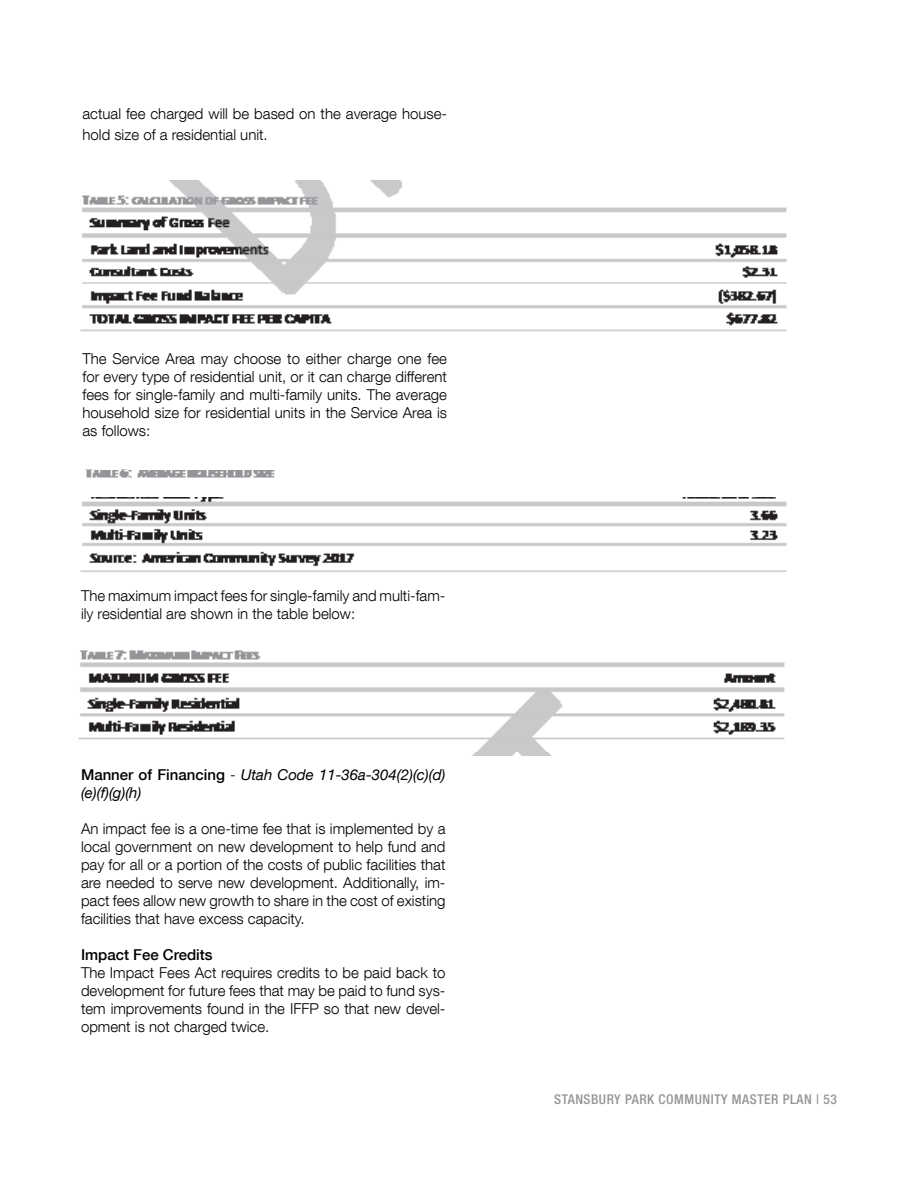
<style>
.page{position:relative;width:918px;height:1188px;background:#fff}
.page>*{position:absolute;margin:0;border:0;box-sizing:border-box;transform-origin:0 0}
.t1{font:300 15px/18px "Helvetica Neue LT Com";color:#000;text-align:justify}
.t2{font:italic 15px/18px "Helvetica Neue LT Com";color:#000}
.t3{font:500 15px "Helvetica Neue LT Com";color:#000}
.t4{font:500 condensed 13.5px "Helvetica Neue LT Com";letter-spacing:.04em;color:#939598}
.s1{font-weight:500;font-style:normal}
.s2{font-weight:300;font-style:normal}
</style>
<div class="page">
<img style="left:80px;top:181px;width:707px;height:151px">
<img style="left:78px;top:650px;width:707px;height:105px">
<img style="left:80px;top:497px;width:707px;height:75px">
<img style="left:85px;top:469px;width:190px;height:9px">
<p class="t1" style="left:82px;top:102px;width:366px;line-height:21.6px">actual fee charged will be based on the average house&shy;hold size of a residential unit.</p>
<p class="t1" style="left:82px;top:349px;width:366px">The Service Area may choose to either charge one fee for every type of residential unit, or it can charge different fees for single-family and multi-family units. The average household size for residential units in the Service Area is as follows:</p>
<p class="t1" style="left:81px;top:587px;width:366px">The maximum impact fees for single-family and multi-fam&shy;ily residential are shown in the table below:</p>
<p class="t2" style="left:81px;top:765px;width:366px"><span class="s1">Manner of Financing</span> <span class="s2">-</span> Utah Code 11-36a-304(2)(c)(d) (e)(f)(g)(h)</p>
<p class="t1" style="left:81px;top:819px;width:366px">An impact fee is a one-time fee that is implemented by a local government on new development to help fund and pay for all or a portion of the costs of public facilities that are needed to serve new development. Additionally, im&shy;pact fees allow new growth to share in the cost of existing facilities that have excess capacity.</p>
<p class="t3" style="left:81px;top:945px;width:133px">Impact Fee Credits</p>
<p class="t1" style="left:81px;top:963px;width:366px">The Impact Fees Act requires credits to be paid back to development for future fees that may be paid to fund sys&shy;tem improvements found in the IFFP so that new devel&shy;opment is not charged twice.</p>
<p class="t4" style="left:554px;top:1091px;width:284px">STANSBURY PARK COMMUNITY MASTER PLAN | 53</p>
</div>
